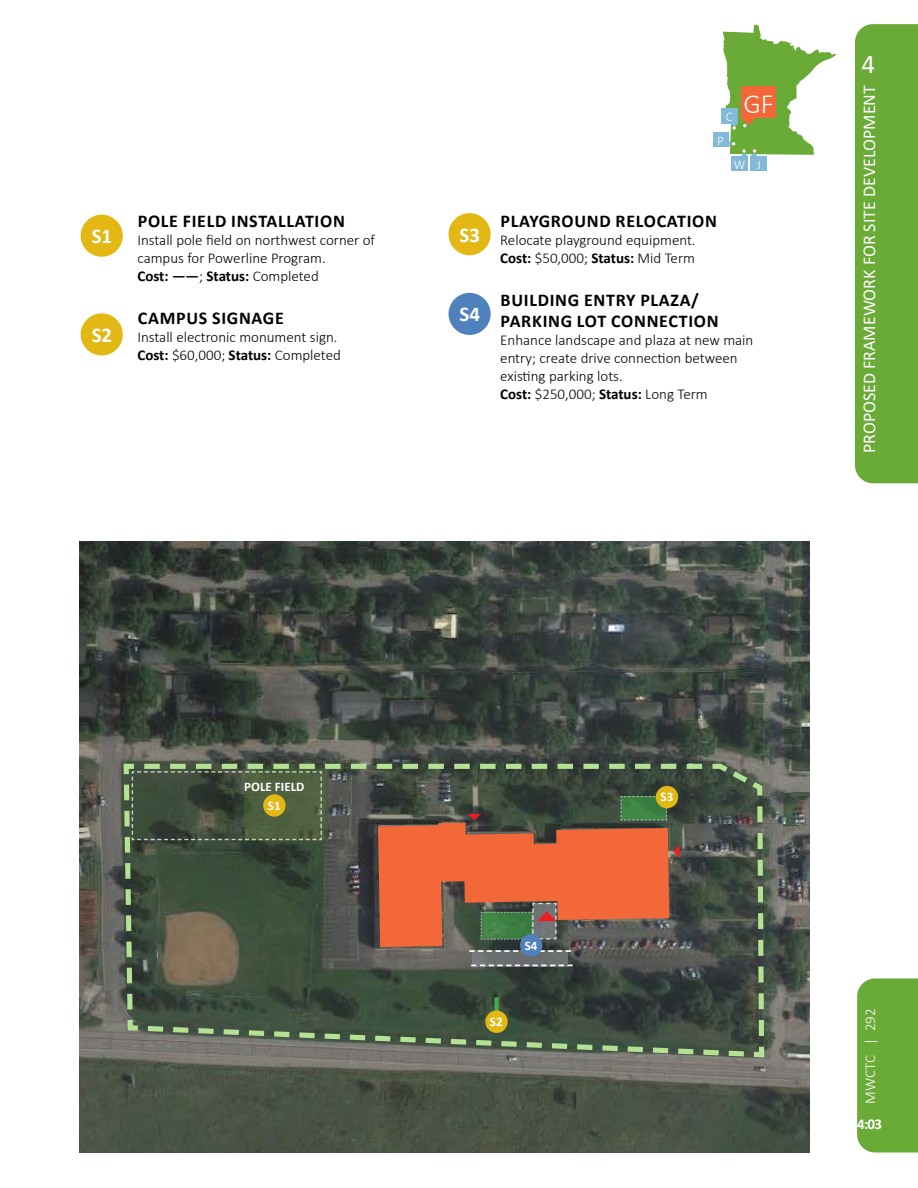
<style>
.page{position:relative;width:918px;height:1188px;background:#fff}
.page>*{position:absolute;margin:0;border:0;box-sizing:border-box;transform-origin:0 0}
.t1{font:300 27.9px "Calibri";color:#fff}
.t2{font:27px "Calibri";color:#fff}
._0000_Proposal_Body{font:700 21px "Calibri";color:#fff}
.MWCTC_body_copy{font:700 18px/21.6px "Calibri";letter-spacing:.04em;color:#000}
.t3{font:18px "Calibri";color:#fff}
.MWCTC_body_copy-2{font:300 15px/18px "Calibri";color:#000}
.MWCTC_body_copy-3{font:700 15px "Calibri";color:#000}
.t4{font:300 15px "Calibri";color:#fff}
.t5{font:700 15px "Calibri";color:#fff}
.t6{font:300 13.2px "Calibri";color:#fff}
.t7{font:700 13.05px/18.9px "Calibri";color:#fff;text-align:center}
.s1{font-weight:300}
.s2{font-weight:700}
</style>
<div class="page">
<div style="left:857px;top:978px;width:61px;height:175px;background:#6aaa37"></div>
<div style="left:855px;top:24px;width:63px;height:459px;background:#6aaa37"></div>
<div style="left:721px;top:109px;width:17px;height:15px;background:#82b8d8"></div>
<div style="left:713px;top:132px;width:16px;height:15px;background:#82b8d8"></div>
<div style="left:731px;top:156px;width:17px;height:15px;background:#82b8d8"></div>
<div style="left:751px;top:156px;width:16px;height:15px;background:#82b8d8"></div>
<svg style="left:723px;top:24px;width:114px;height:132px"></svg>
<div style="left:81px;top:215px;width:42px;height:42px;background:#e3b714;border-radius:50%"></div>
<div style="left:81px;top:313px;width:42px;height:42px;background:#e3b714;border-radius:50%"></div>
<div style="left:449px;top:293px;width:42px;height:42px;background:#4f81bd;border-radius:50%"></div>
<img style="left:79px;top:541px;width:731px;height:612px">
<svg style="left:121px;top:761px;width:646px;height:299px"></svg>
<svg style="left:121px;top:764px;width:586px;height:251px"></svg>
<div style="left:520px;top:934px;width:22px;height:23px;background:#4f81bd;border-radius:50%"></div>
<div style="left:656px;top:786px;width:22px;height:22px;background:#e3b714;border-radius:50%"></div>
<div style="left:485px;top:1011px;width:23px;height:22px;background:#e3b714;border-radius:50%"></div>
<div style="left:263px;top:794px;width:23px;height:23px;background:#e3b714;border-radius:50%"></div>
<div style="left:449px;top:213px;width:42px;height:42px;background:#e3b714;border-radius:50%"></div>
<p class="_0000_Proposal_Body" style="left:92px;top:221px;width:22px">S1</p>
<p class="_0000_Proposal_Body" style="left:92px;top:320px;width:22px">S2</p>
<p class="MWCTC_body_copy" style="left:138px;top:210px;width:209px">POLE FIELD INSTALLATION</p>
<p class="MWCTC_body_copy-2" style="left:137px;top:231px;width:239px">Install pole field on northwest corner of campus for Powerline Program.</p>
<p class="MWCTC_body_copy-3" style="left:137px;top:265px;width:183px">Cost: ——<span class="s1">;</span> Status: <span class="s1">Completed</span></p>
<p class="MWCTC_body_copy" style="left:138px;top:307px;width:148px">CAMPUS SIGNAGE</p>
<p class="MWCTC_body_copy-2" style="left:137px;top:328px;width:202px">Install electronic monument sign.</p>
<p class="MWCTC_body_copy-2" style="left:137px;top:346px;width:205px"><span class="s2">Cost:</span> $60,000; <span class="s2">Status:</span> Completed</p>
<p class="_0000_Proposal_Body" style="left:460px;top:220px;width:22px">S3</p>
<p class="_0000_Proposal_Body" style="left:460px;top:300px;width:22px">S4</p>
<h1 class="t1" style="left:726px;top:86px;width:49px"><sub>C</sub> GF</h1>
<p class="t6" style="left:717px;top:132px;width:8px">P</p>
<p class="t6" style="left:734px;top:156px;width:29px">W J</p>
<p class="MWCTC_body_copy" style="left:501px;top:210px;width:218px">PLAYGROUND RELOCATION</p>
<p class="MWCTC_body_copy-2" style="left:500px;top:231px;width:197px">Relocate playground equipment.</p>
<p class="MWCTC_body_copy-2" style="left:500px;top:249px;width:196px"><span class="s2">Cost:</span> $50,000; <span class="s2">Status:</span> Mid Term</p>
<p class="MWCTC_body_copy" style="left:501px;top:289px;width:220px">BUILDING ENTRY PLAZA/<br>PARKING LOT CONNECTION</p>
<p class="MWCTC_body_copy-2" style="left:500px;top:331px;width:255px">Enhance landscape and plaza at new main entry; create drive connection between existing parking lots.</p>
<p class="MWCTC_body_copy-2" style="left:500px;top:385px;width:209px"><span class="s2">Cost:</span> $250,000; <span class="s2">Status:</span> Long Term</p>
<h2 class="t2" style="left:862px;top:45px;width:15px">4</h2>
<p class="t3" style="left:857px;top:453px;width:369px;rotate:-90deg">PROPOSED FRAMEWORK FOR SITE DEVELOPMENT</p>
<p class="t7" style="left:244px;top:777px;width:62px">POLE FIELD<br>S1</p>
<p class="t7" style="left:525px;top:936px;width:14px">S4</p>
<p class="t7" style="left:490px;top:1012px;width:14px">S2</p>
<p class="t7" style="left:660px;top:787px;width:14px">S3</p>
<p class="t4" style="left:861px;top:1104px;width:97px;rotate:-90deg">MWCTC | 292</p>
<p class="t5" style="left:857px;top:1114px;width:26px">4:03</p>
</div>
